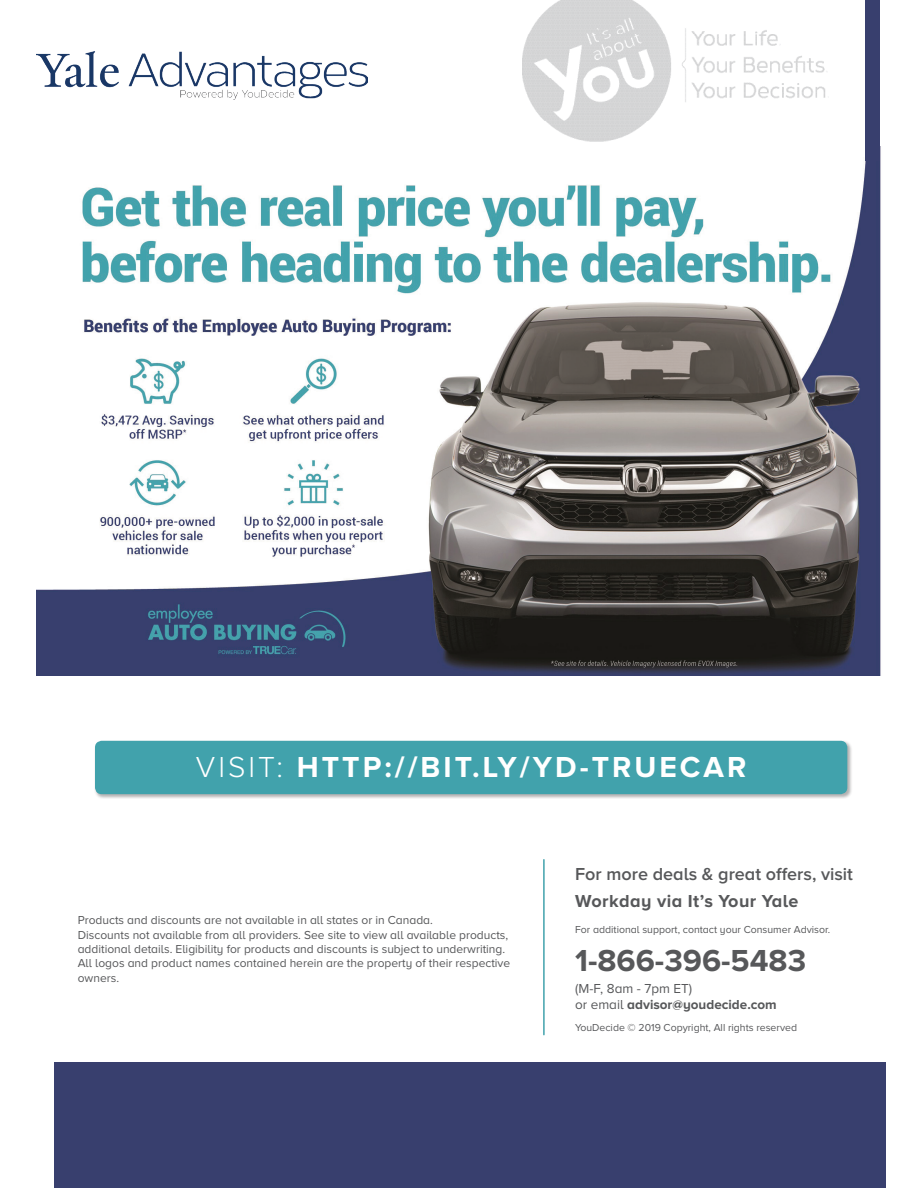
<style>
.page{position:relative;width:918px;height:1188px;background:#fff}
.page>*{position:absolute;margin:0;border:0;box-sizing:border-box;transform-origin:0 0}
.t1{font:700 31.5px "Proxima Nova A";color:#57585a}
.t2{font:700 30px "Proxima Nova A";letter-spacing:.1em;color:#fff}
.t3{font:600 18px "Proxima Nova A";color:#57585a}
.t4{font:700 18px "Proxima Nova A";letter-spacing:.025em;color:#57585a}
.t5{font:13.5px/16.2px "Proxima Nova A";color:#57585a}
.t6{font:12px/14.4px "Proxima Nova A";color:#57585a}
.t7{font:10.5px "Proxima Nova A";color:#57585a}
.t8{font:10.5px "Proxima Nova";color:#57585a}
.s1{font-weight:300}
.s2{font-weight:700}
</style>
<div class="page">
<hr style="left:543px;top:860px;width:2px;height:175px;background:#41a2ac">
<div style="left:54px;top:1063px;width:832px;height:125px;background:#383f6e"></div>
<div style="left:94px;top:739px;width:758px;height:60px;background:#231f20;opacity:.35"></div>
<div style="left:95px;top:741px;width:752px;height:53px;background:#41a2ac;border-radius:7px"></div>
<img style="left:522px;top:0;width:305px;height:141px">
<img style="left:36px;top:147px;width:845px;height:529px">
<div style="left:866px;top:0;width:14px;height:161px;background:#383f6e"></div>
<img style="left:36px;top:51px;width:331px;height:48px">
<h2 class="t2" style="left:196px;top:750px;width:552px"><span class="s1">VISIT:</span> HTTP://BIT.LY/YD-TRUECAR</h2>
<p class="t6" style="left:78px;top:913px;width:434px">Products and discounts are not available in all states or in Canada.<br>Discounts not available from all providers. See site to view all available products, additional details. Eligibility for products and discounts is subject to underwriting.<br>All logos and product names contained herein are the property of their respective owners.</p>
<h3 class="t3" style="left:575px;top:864px;width:279px">For more deals &amp; great offers, visit</h3>
<h3 class="t4" style="left:575px;top:891px;width:225px">Workday via It’s Your Yale</h3>
<p class="t7" style="left:575px;top:924px;width:257px">For additional support, contact your Consumer Advisor.</p>
<h1 class="t1" style="left:575px;top:942px;width:233px">1-866-396-5483</h1>
<p class="t5" style="left:575px;top:980px;width:203px">(M-F, 8am - 7pm ET)<br>or email <span class="s2">advisor@youdecide.com</span></p>
<p class="t8" style="left:575px;top:1021px;width:223px">YouDecide © 2019 Copyright, All rights reserved</p>
</div>
